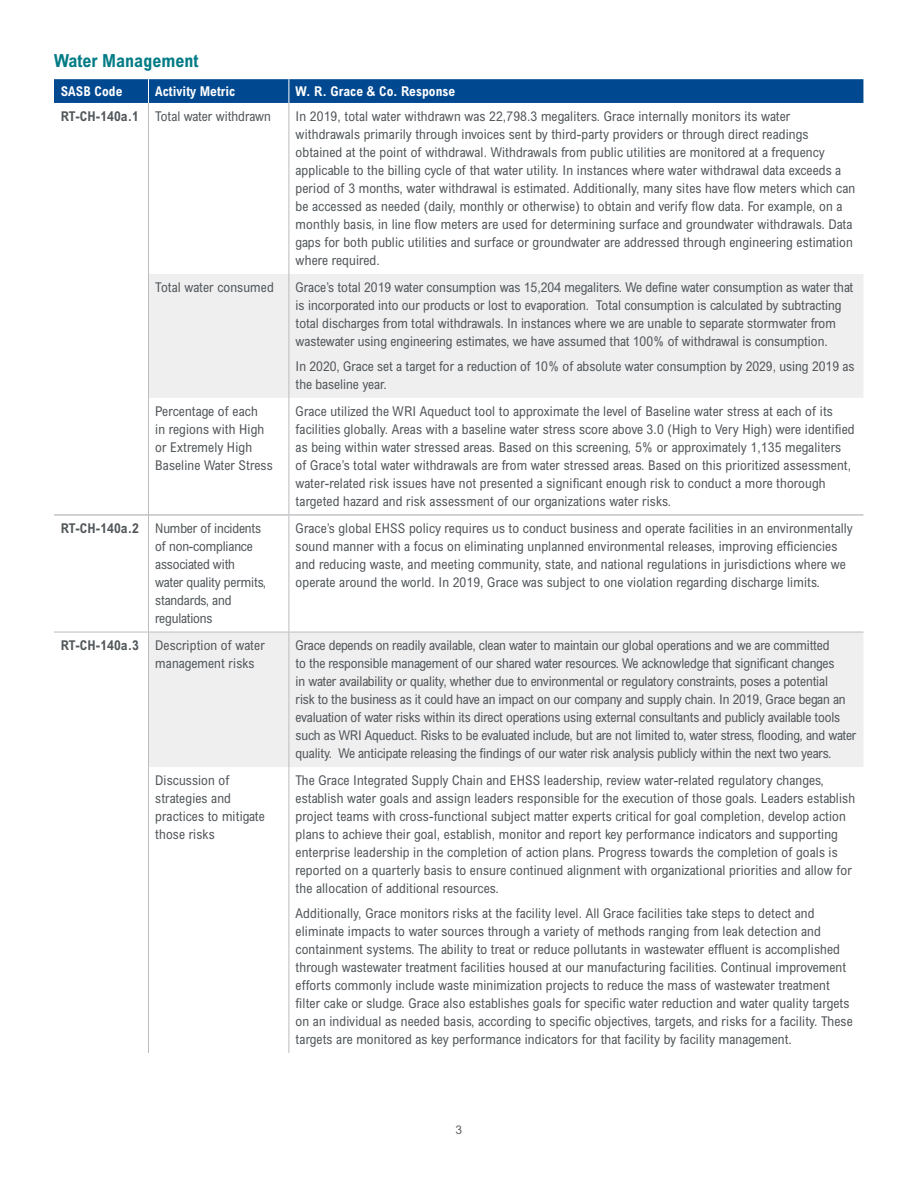
<style>
.page{position:relative;width:918px;height:1188px;background:#fff}
.page>*{position:absolute;margin:0;border:0;box-sizing:border-box;transform-origin:0 0}
.t1{font:700 condensed 18px "Arial MT Std";color:#007b85}
.t2{font:condensed 13.5px/18px "Arial MT Std";letter-spacing:.01em;color:#52575a}
.t3{font:condensed 13.5px/18px "Arial MT Std";letter-spacing:-.01em;color:#52575a}
.t4{font:700 condensed 13.5px "Arial MT Std";letter-spacing:.005em;color:#fff}
.t5{font:12px "Arial MT Std";color:#5f6062}
.s1{font-weight:700}
</style>
<div class="page">
<svg style="left:149px;top:274px;width:714px;height:493px;fill:#efeff0"></svg>
<hr style="left:54px;top:515px;width:94px;height:1px;background:#a5a7aa">
<hr style="left:149px;top:515px;width:140px;height:1px;background:#a5a7aa">
<hr style="left:289px;top:515px;width:574px;height:1px;background:#a5a7aa">
<hr style="left:54px;top:632px;width:94px;height:1px;background:#babcbe">
<hr style="left:148px;top:632px;width:141px;height:1px;background:#babcbe">
<hr style="left:289px;top:632px;width:574px;height:1px;background:#babcbe">
<svg style="left:54px;top:79px;width:809px;height:24px;background:#034b91"></svg>
<hr style="left:148px;top:103px;width:1px;height:171px;background:#babcbe">
<hr style="left:289px;top:103px;width:1px;height:171px;background:#babcbe">
<hr style="left:148px;top:274px;width:1px;height:124px;background:#babcbe">
<hr style="left:289px;top:274px;width:1px;height:124px;background:#babcbe">
<hr style="left:148px;top:398px;width:1px;height:117px;background:#babcbe">
<hr style="left:289px;top:398px;width:1px;height:117px;background:#babcbe">
<hr style="left:148px;top:515px;width:1px;height:117px;background:#babcbe">
<hr style="left:289px;top:515px;width:1px;height:117px;background:#babcbe">
<hr style="left:148px;top:632px;width:1px;height:135px;background:#babcbe">
<hr style="left:289px;top:632px;width:1px;height:135px;background:#babcbe">
<hr style="left:148px;top:767px;width:1px;height:286px;background:#babcbe">
<hr style="left:289px;top:767px;width:1px;height:286px;background:#babcbe">
<h1 class="t1" style="left:54px;top:50px;width:146px">Water Management</h1>
<p class="t4" style="left:61px;top:83px;width:63px">SASB Code</p>
<p class="t4" style="left:155px;top:83px;width:82px">Activity Metric</p>
<p class="t4" style="left:296px;top:83px;width:161px">W. R. Grace &amp; Co. Response</p>
<p class="t2" style="left:61px;top:107px;width:212px"><span class="s1">RT-CH-140a.1</span> Total water withdrawn</p>
<p class="t2" style="left:296px;top:107px;width:561px">In 2019, total water withdrawn was 22,798.3 megaliters. Grace internally monitors its water withdrawals primarily through invoices sent by third-party providers or through direct readings obtained at the point of withdrawal. Withdrawals from public utilities are monitored at a frequency applicable to the billing cycle of that water utility. In instances where water withdrawal data exceeds a period of 3 months, water withdrawal is estimated. Additionally, many sites have flow meters which can be accessed as needed (daily, monthly or otherwise) to obtain and verify flow data. For example, on a monthly basis, in line flow meters are used for determining surface and groundwater withdrawals. Data gaps for both public utilities and surface or groundwater are addressed through engineering estimation where required.</p>
<p class="t2" style="left:155px;top:278px;width:120px">Total water consumed</p>
<p class="t2" style="left:296px;top:278px;width:559px">Grace’s total 2019 water consumption was 15,204 megaliters. We define water consumption as water that is incorporated into our products or lost to evaporation. Total consumption is calculated by subtracting total discharges from total withdrawals. In instances where we are unable to separate stormwater from wastewater using engineering estimates, we have assumed that 100% of withdrawal is consumption.</p>
<p class="t2" style="left:296px;top:357px;width:560px">In 2020, Grace set a target for a reduction of 10% of absolute water consumption by 2029, using 2019 as the baseline year.</p>
<p class="t2" style="left:155px;top:402px;width:119px">Percentage of each<br>in regions with High or Extremely High<br>Baseline Water Stress</p>
<p class="t2" style="left:296px;top:402px;width:561px">Grace utilized the WRI Aqueduct tool to approximate the level of Baseline water stress at each of its facilities globally. Areas with a baseline water stress score above 3.0 (High to Very High) were identified as being within water stressed areas. Based on this screening, 5% or approximately 1,135 megaliters of Grace’s total water withdrawals are from water stressed areas. Based on this prioritized assessment, water-related risk issues have not presented a significant enough risk to conduct a more thorough targeted hazard and risk assessment of our organizations water risks.</p>
<p class="t3" style="left:155px;top:519px;width:112px;text-indent:-94px"><span class="s1">RT-CH-140a.2</span> Number of incidents of non-compliance associated with water quality permits, standards, and regulations</p>
<p class="t2" style="left:296px;top:519px;width:559px">Grace’s global EHSS policy requires us to conduct business and operate facilities in an environmentally sound manner with a focus on eliminating unplanned environmental releases, improving efficiencies and reducing waste, and meeting community, state, and national regulations in jurisdictions where we operate around the world. In 2019, Grace was subject to one violation regarding discharge limits.</p>
<p class="t2" style="left:155px;top:636px;width:111px;text-indent:-94px"><span class="s1">RT-CH-140a.3</span> Description of water management risks</p>
<p class="t3" style="left:296px;top:636px;width:562px">Grace depends on readily available, clean water to maintain our global operations and we are committed<br>to the responsible management of our shared water resources. We acknowledge that significant changes<br>in water availability or quality, whether due to environmental or regulatory constraints, poses a potential<br>risk to the business as it could have an impact on our company and supply chain. In 2019, Grace began an evaluation of water risks within its direct operations using external consultants and publicly available tools such as WRI Aqueduct. Risks to be evaluated include, but are not limited to, water stress, flooding, and water quality. We anticipate releasing the findings of our water risk analysis publicly within the next two years.</p>
<p class="t2" style="left:155px;top:771px;width:111px">Discussion of strategies and practices to mitigate those risks</p>
<p class="t2" style="left:296px;top:771px;width:561px">The Grace Integrated Supply Chain and EHSS leadership, review water-related regulatory changes, establish water goals and assign leaders responsible for the execution of those goals. Leaders establish project teams with cross-functional subject matter experts critical for goal completion, develop action plans to achieve their goal, establish, monitor and report key performance indicators and supporting enterprise leadership in the completion of action plans. Progress towards the completion of goals is reported on a quarterly basis to ensure continued alignment with organizational priorities and allow for the allocation of additional resources.</p>
<p class="t2" style="left:296px;top:904px;width:559px">Additionally, Grace monitors risks at the facility level. All Grace facilities take steps to detect and eliminate impacts to water sources through a variety of methods ranging from leak detection and containment systems. The ability to treat or reduce pollutants in wastewater effluent is accomplished through wastewater treatment facilities housed at our manufacturing facilities. Continual improvement efforts commonly include waste minimization projects to reduce the mass of wastewater treatment filter cake or sludge. Grace also establishes goals for specific water reduction and water quality targets on an individual as needed basis, according to specific objectives, targets, and risks for a facility. These targets are monitored as key performance indicators for that facility by facility management.</p>
<p class="t5" style="left:456px;top:1123px;width:8px">3</p>
</div>
